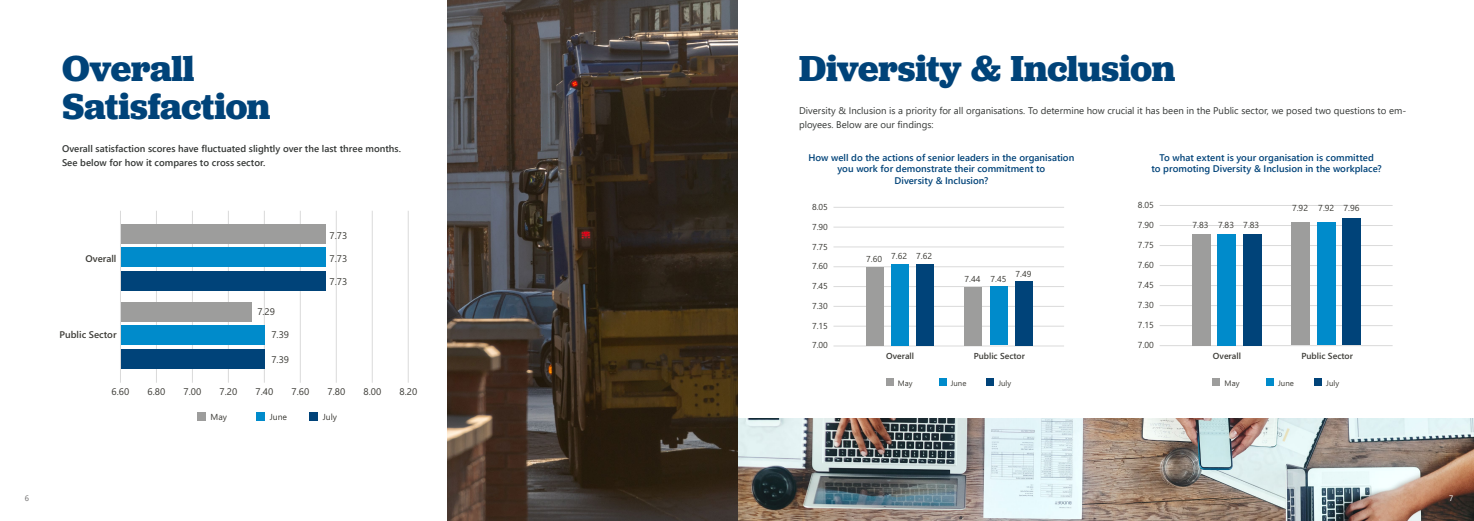
<style>
.page{position:relative;width:1474px;height:521px;background:#fff}
.page>*{position:absolute;margin:0;border:0;box-sizing:border-box;transform-origin:0 0}
.t1{font:700 37.62px/37.6px "Jubilat";letter-spacing:-.005em;color:#004379}
.t2{font:600 9.62px/11.5px "Segoe UI";color:#004379;text-align:center}
.t3{font:9.62px/14px "Segoe UI";color:#343735}
.t4{font:600 9.62px/14px "Segoe UI";color:#343735}
.t5{font:9.62px "Segoe UI";color:#3c3b36}
.t6{font:600 9.62px "Segoe UI";color:#3c3b36}
.t7{font:8.75px "Segoe UI";color:#3c3b36}
.t8{font:600 8.75px "Segoe UI";color:#3c3b36}
.t9{font:8.66px "Segoe UI";color:#3c3b36}
.t10{font:600 8.66px "Segoe UI";color:#3c3b36}
.t11{font:7.88px "Segoe UI";color:#3c3b36}
.t12{font:7.88px "Segoe UI";color:#706f6f}
.t13{font:7.88px "Segoe UI";color:#fff}
.t14{font:7.79px "Segoe UI";color:#3c3b36}
</style>
<div class="page">
<img style="left:737px;top:418px;width:736px;height:103px">
<hr style="left:156px;top:211px;width:1px;height:172px;background:#dadada">
<hr style="left:192px;top:211px;width:1px;height:172px;background:#dadada">
<hr style="left:300px;top:211px;width:1px;height:172px;background:#dadada">
<hr style="left:336px;top:211px;width:1px;height:172px;background:#dadada">
<hr style="left:372px;top:211px;width:1px;height:172px;background:#dadada">
<hr style="left:408px;top:211px;width:1px;height:172px;background:#dadada">
<hr style="left:228px;top:211px;width:1px;height:172px;background:#dadada">
<hr style="left:264px;top:211px;width:1px;height:172px;background:#dadada">
<hr style="left:120px;top:211px;width:1px;height:172px;background:#dadada">
<div style="left:197px;top:412px;width:8px;height:8px;background:#9d9d9c"></div>
<div style="left:256px;top:412px;width:8px;height:8px;background:#008bcb"></div>
<div style="left:309px;top:412px;width:8px;height:8px;background:#004379"></div>
<div style="left:121px;top:325px;width:143px;height:20px;background:#008bcb"></div>
<div style="left:121px;top:224px;width:205px;height:20px;background:#9d9d9c"></div>
<div style="left:121px;top:247px;width:205px;height:20px;background:#008bcb"></div>
<div style="left:121px;top:270px;width:205px;height:20px;background:#004379"></div>
<div style="left:121px;top:348px;width:143px;height:20px;background:#004379"></div>
<div style="left:121px;top:302px;width:130px;height:20px;background:#9d9d9c"></div>
<img style="left:447px;top:0;width:290px;height:521px">
<hr style="left:833px;top:207px;width:231px;height:1px;background:#dadada">
<hr style="left:833px;top:227px;width:231px;height:1px;background:#dadada">
<hr style="left:833px;top:247px;width:231px;height:1px;background:#dadada">
<hr style="left:833px;top:267px;width:231px;height:1px;background:#dadada">
<hr style="left:833px;top:286px;width:231px;height:1px;background:#dadada">
<hr style="left:833px;top:306px;width:231px;height:1px;background:#dadada">
<hr style="left:833px;top:326px;width:231px;height:1px;background:#dadada">
<hr style="left:833px;top:346px;width:231px;height:1px;background:#dadada">
<div style="left:938px;top:378px;width:8px;height:8px;background:#008bcb"></div>
<div style="left:886px;top:378px;width:7px;height:8px;background:#9d9d9c"></div>
<div style="left:986px;top:378px;width:7px;height:8px;background:#004379"></div>
<div style="left:866px;top:267px;width:17px;height:78px;background:#9d9d9c"></div>
<div style="left:891px;top:264px;width:18px;height:81px;background:#008bcb"></div>
<div style="left:916px;top:264px;width:18px;height:81px;background:#004379"></div>
<div style="left:964px;top:287px;width:18px;height:58px;background:#9d9d9c"></div>
<div style="left:989px;top:286px;width:18px;height:59px;background:#008bcb"></div>
<div style="left:1014px;top:280px;width:18px;height:65px;background:#004379"></div>
<hr style="left:1159px;top:205px;width:233px;height:1px;background:#dadada">
<hr style="left:1159px;top:225px;width:233px;height:1px;background:#dadada">
<hr style="left:1159px;top:245px;width:233px;height:1px;background:#dadada">
<hr style="left:1159px;top:265px;width:233px;height:1px;background:#dadada">
<hr style="left:1159px;top:285px;width:233px;height:1px;background:#dadada">
<hr style="left:1159px;top:305px;width:233px;height:1px;background:#dadada">
<hr style="left:1159px;top:325px;width:233px;height:1px;background:#dadada">
<hr style="left:1159px;top:345px;width:233px;height:1px;background:#dadada">
<div style="left:1266px;top:378px;width:7px;height:8px;background:#008bcb"></div>
<div style="left:1212px;top:378px;width:7px;height:8px;background:#9d9d9c"></div>
<div style="left:1314px;top:378px;width:7px;height:8px;background:#004379"></div>
<div style="left:1192px;top:234px;width:18px;height:111px;background:#9d9d9c"></div>
<div style="left:1217px;top:234px;width:18px;height:111px;background:#008bcb"></div>
<div style="left:1243px;top:234px;width:18px;height:111px;background:#004379"></div>
<div style="left:1291px;top:222px;width:18px;height:123px;background:#9d9d9c"></div>
<div style="left:1317px;top:222px;width:18px;height:123px;background:#008bcb"></div>
<div style="left:1342px;top:218px;width:18px;height:127px;background:#004379"></div>
<h1 class="t1" style="left:62px;top:49px;width:210px">Overall<br>Satisfaction</h1>
<p class="t4" style="left:62px;top:140px;width:340px">Overall satisfaction scores have fluctuated slightly over the last three months.<br>See below for how it compares to cross sector.</p>
<p class="t6" style="left:86px;top:250px;width:32px">Overall</p>
<p class="t6" style="left:60px;top:326px;width:59px">Public Sector</p>
<p class="t5" style="left:257px;top:303px;width:19px">7.29</p>
<p class="t5" style="left:271px;top:326px;width:19px">7.39</p>
<p class="t5" style="left:271px;top:350px;width:19px">7.39</p>
<p class="t5" style="left:329px;top:226px;width:19px">7.73</p>
<p class="t5" style="left:329px;top:250px;width:19px">7.73</p>
<p class="t5" style="left:329px;top:272px;width:19px">7.73</p>
<p class="t5" style="left:111px;top:383px;width:19px">6.60</p>
<p class="t5" style="left:147px;top:383px;width:19px">6.80</p>
<p class="t5" style="left:183px;top:383px;width:19px">7.00</p>
<p class="t5" style="left:219px;top:383px;width:19px">7.20</p>
<p class="t5" style="left:255px;top:383px;width:19px">7.40</p>
<p class="t5" style="left:291px;top:383px;width:19px">7.60</p>
<p class="t5" style="left:327px;top:383px;width:19px">7.80</p>
<p class="t5" style="left:363px;top:383px;width:19px">8.00</p>
<p class="t5" style="left:399px;top:383px;width:19px">8.20</p>
<p class="t9" style="left:211px;top:409px;width:18px">May</p>
<p class="t9" style="left:270px;top:409px;width:19px">June</p>
<p class="t9" style="left:323px;top:409px;width:16px">July</p>
<h1 class="t1" style="left:799px;top:49px;width:377px">Diversity &amp; Inclusion</h1>
<p class="t3" style="left:799px;top:103px;width:608px">Diversity &amp; Inclusion is a priority for all organisations. To determine how crucial it has been in the Public sector, we posed two questions to em&shy;ployees. Below are our findings:</p>
<p class="t2" style="left:808px;top:151px;width:267px">How well do the actions of senior leaders in the organisation you work for demonstrate their commitment to<br>Diversity &amp; Inclusion?</p>
<p class="t2" style="left:1151px;top:151px;width:232px">To what extent is your organisation is committed<br>to promoting Diversity &amp; Inclusion in the workplace?</p>
<p class="t9" style="left:812px;top:199px;width:17px">8.05</p>
<p class="t9" style="left:812px;top:219px;width:17px">7.90</p>
<p class="t9" style="left:812px;top:238px;width:17px">7.75</p>
<p class="t9" style="left:812px;top:258px;width:17px">7.60</p>
<p class="t9" style="left:812px;top:278px;width:17px">7.45</p>
<p class="t9" style="left:812px;top:298px;width:17px">7.30</p>
<p class="t9" style="left:812px;top:317px;width:17px">7.15</p>
<p class="t9" style="left:812px;top:337px;width:17px">7.00</p>
<p class="t9" style="left:866px;top:248px;width:68px">7.60 7.62 7.62</p>
<p class="t9" style="left:964px;top:271px;width:43px">7.44 7.45</p>
<p class="t9" style="left:1015px;top:265px;width:17px">7.49</p>
<p class="t10" style="left:886px;top:348px;width:29px">Overall</p>
<p class="t10" style="left:973px;top:348px;width:53px">Public Sector</p>
<p class="t14" style="left:897px;top:375px;width:16px">May</p>
<p class="t14" style="left:950px;top:375px;width:17px">June</p>
<p class="t14" style="left:998px;top:375px;width:14px">July</p>
<p class="t7" style="left:1137px;top:197px;width:18px">8.05</p>
<p class="t7" style="left:1137px;top:217px;width:18px">7.90</p>
<p class="t7" style="left:1137px;top:237px;width:18px">7.75</p>
<p class="t7" style="left:1137px;top:257px;width:18px">7.60</p>
<p class="t7" style="left:1137px;top:277px;width:18px">7.45</p>
<p class="t7" style="left:1137px;top:297px;width:18px">7.30</p>
<p class="t7" style="left:1137px;top:317px;width:18px">7.15</p>
<p class="t7" style="left:1137px;top:337px;width:18px">7.00</p>
<p class="t7" style="left:1192px;top:217px;width:68px">7.83 7.83 7.83</p>
<p class="t7" style="left:1291px;top:199px;width:69px">7.92 7.92 7.96</p>
<p class="t8" style="left:1212px;top:347px;width:30px">Overall</p>
<p class="t8" style="left:1301px;top:347px;width:53px">Public Sector</p>
<p class="t11" style="left:1224px;top:375px;width:16px">May</p>
<p class="t11" style="left:1278px;top:375px;width:17px">June</p>
<p class="t11" style="left:1326px;top:375px;width:14px">July</p>
<p class="t12" style="left:25px;top:491px;width:6px">6</p>
<p class="t13" style="left:1449px;top:491px;width:6px">7</p>
</div>
